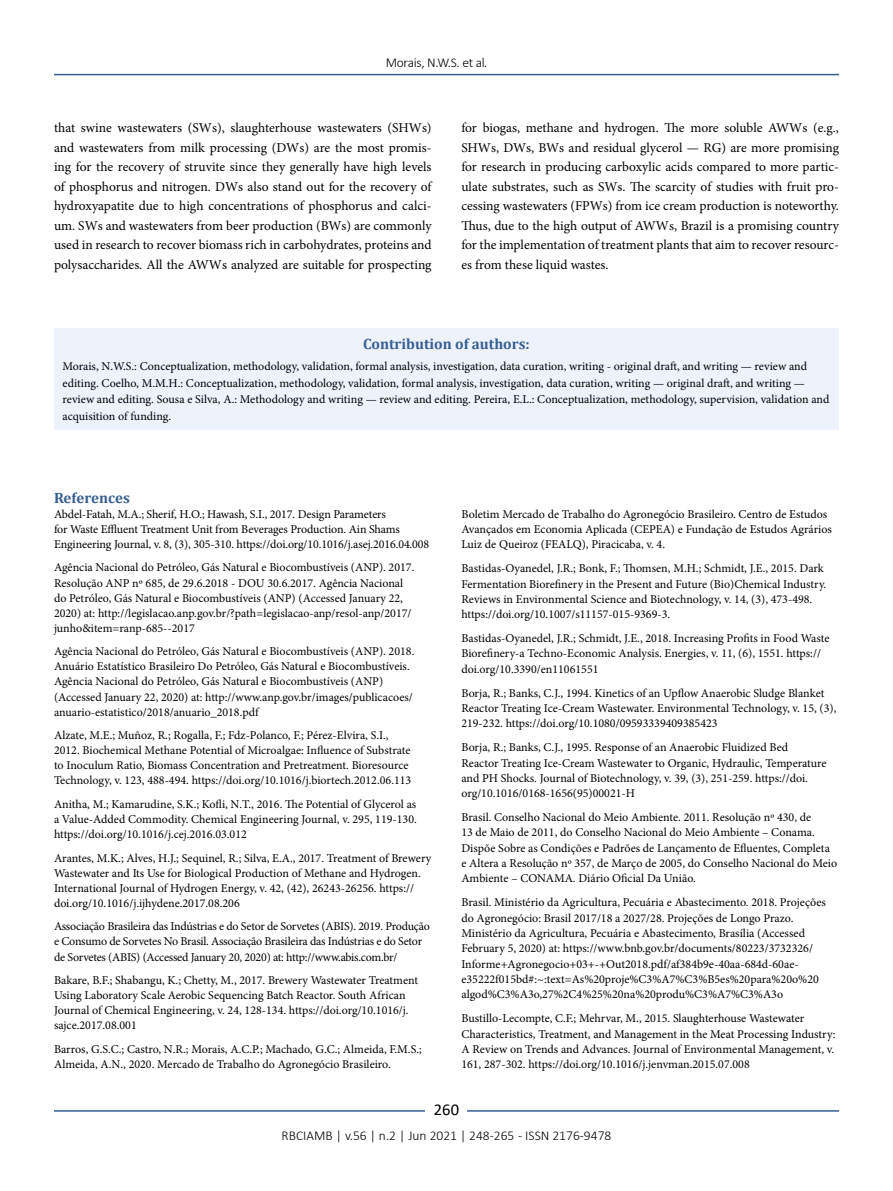
<style>
.page{position:relative;width:893px;height:1191px;background:#fff}
.page>*{position:absolute;margin:0;border:0;box-sizing:border-box;transform-origin:0 0}
.t1{font:16.5px "Calibri";color:#000}
.t2{font:700 15px "Cambria";color:#365f92}
.t3{font:13.5px/19.5px "Minion Pro";color:#000;text-align:justify}
.t4{font:300 13.5px "Calibri";color:#000}
.t5{font:300 13.5px "Calibri";letter-spacing:-.02em;color:#000}
.t6{font:12px/15.3px "Minion Pro";color:#000}
.t7{font:12px/15px "Minion Pro";letter-spacing:-.02em;color:#000}
.s1{font-style:italic}
</style>
<div class="page">
<hr style="left:54px;top:74px;width:785px;height:1px;background:#365f92">
<hr style="left:54px;top:1110px;width:785px;height:1px;background:#365f92">
<div style="left:426px;top:1096px;width:41px;height:26px;background:#fff"></div>
<div style="left:54px;top:328px;width:785px;height:101px;background:#eef2fb"></div>
<p class="t5" style="left:386px;top:54px;width:104px">Morais, N.W.S. et al<span class="s1">.</span></p>
<p class="t3" style="left:54px;top:118px;width:379px">that swine wastewaters (SWs), slaughterhouse wastewaters (SHWs) and wastewaters from milk processing (DWs) are the most promis&shy;ing for the recovery of struvite since they generally have high levels of phosphorus and nitrogen. DWs also stand out for the recovery of hydroxyapatite due to high concentrations of phosphorus and calci&shy;um. SWs and wastewaters from beer production (BWs) are commonly used in research to recover biomass rich in carbohydrates, proteins and polysaccharides. All the AWWs analyzed are suitable for prospecting</p>
<p class="t3" style="left:461px;top:118px;width:379px">for biogas, methane and hydrogen. The more soluble AWWs (e.g., SHWs, DWs, BWs and residual glycerol — RG) are more promising for research in producing carboxylic acids compared to more partic&shy;ulate substrates, such as SWs. The scarcity of studies with fruit pro&shy;cessing wastewaters (FPWs) from ice cream production is noteworthy.<br>Thus, due to the high output of AWWs, Brazil is a promising country for the implementation of treatment plants that aim to recover resourc&shy;es from these liquid wastes.</p>
<p class="t2" style="left:363px;top:334px;width:168px">Contribution of authors:</p>
<p class="t6" style="left:63px;top:358px;width:768px;line-height:16.5px">Morais, N.W.S.: Conceptualization, methodology, validation, formal analysis, investigation, data curation, writing - original draft, and writing — review and editing. Coelho, M.M.H.: Conceptualization, methodology, validation, formal analysis, investigation, data curation, writing — original draft, and writing — review and editing. Sousa e Silva, A.: Methodology and writing — review and editing. Pereira, E.L.: Conceptualization, methodology, supervision, validation and acquisition of funding.</p>
<p class="t2" style="left:54px;top:487px;width:77px">References</p>
<p class="t6" style="left:54px;top:506px;width:377px">Abdel-Fatah, M.A.; Sherif, H.O.; Hawash, S.I., 2017. Design Parameters<br>for Waste Effluent Treatment Unit from Beverages Production. Ain Shams<br>Engineering Journal, v. 8, (3), 305-310. https://doi.org/10.1016/j.asej.2016.04.008</p>
<p class="t6" style="left:54px;top:560px;width:362px">Agência Nacional do Petróleo, Gás Natural e Biocombustíveis (ANP). 2017.<br>Resolução ANP nº 685, de 29.6.2018 - DOU 30.6.2017. Agência Nacional do Petróleo, Gás Natural e Biocombustíveis (ANP) (Accessed January 22, 2020) at: http://legislacao.anp.gov.br/?path=legislacao-anp/resol-anp/2017/ junho&amp;item=ranp-685--2017</p>
<p class="t6" style="left:54px;top:644px;width:362px">Agência Nacional do Petróleo, Gás Natural e Biocombustíveis (ANP). 2018.<br>Anuário Estatístico Brasileiro Do Petróleo, Gás Natural e Biocombustíveis.<br>Agência Nacional do Petróleo, Gás Natural e Biocombustíveis (ANP) (Accessed January 22, 2020) at: http://www.anp.gov.br/images/publicacoes/ anuario-estatistico/2018/anuario_2018.pdf</p>
<p class="t6" style="left:54px;top:728px;width:359px">Alzate, M.E.; Muñoz, R.; Rogalla, F.; Fdz-Polanco, F.; Pérez-Elvira, S.I., 2012. Biochemical Methane Potential of Microalgae: Influence of Substrate to Inoculum Ratio, Biomass Concentration and Pretreatment. Bioresource Technology, v. 123, 488-494. https://doi.org/10.1016/j.biortech.2012.06.113</p>
<p class="t6" style="left:54px;top:796px;width:364px;text-align:justify">Anitha, M.; Kamarudine, S.K.; Kofli, N.T., 2016. The Potential of Glycerol as a Value-Added Commodity. Chemical Engineering Journal, v. 295, 119-130. https://doi.org/10.1016/j.cej.2016.03.012</p>
<p class="t6" style="left:54px;top:850px;width:379px">Arantes, M.K.; Alves, H.J.; Sequinel, R.; Silva, E.A., 2017. Treatment of Brewery Wastewater and Its Use for Biological Production of Methane and Hydrogen.<br>International Journal of Hydrogen Energy, v. 42, (42), 26243-26256. https:// doi.org/10.1016/j.ijhydene.2017.08.206</p>
<p class="t7" style="left:54px;top:919px;width:377px">Associação Brasileira das Indústrias e do Setor de Sorvetes (ABIS). 2019. Produção e Consumo de Sorvetes No Brasil. Associação Brasileira das Indústrias e do Setor de Sorvetes (ABIS) (Accessed January 20, 2020) at: http://www.abis.com.br/</p>
<p class="t6" style="left:54px;top:972px;width:366px">Bakare, B.F.; Shabangu, K.; Chetty, M., 2017. Brewery Wastewater Treatment Using Laboratory Scale Aerobic Sequencing Batch Reactor. South African Journal of Chemical Engineering, v. 24, 128-134. https://doi.org/10.1016/j. sajce.2017.08.001</p>
<p class="t6" style="left:54px;top:1041px;width:369px">Barros, G.S.C.; Castro, N.R.; Morais, A.C.P.; Machado, G.C.; Almeida, F.M.S.;<br>Almeida, A.N., 2020. Mercado de Trabalho do Agronegócio Brasileiro.</p>
<p class="t6" style="left:461px;top:506px;width:372px">Boletim Mercado de Trabalho do Agronegócio Brasileiro. Centro de Estudos<br>Avançados em Economia Aplicada (CEPEA) e Fundação de Estudos Agrários<br>Luiz de Queiroz (FEALQ), Piracicaba, v. 4.</p>
<p class="t6" style="left:461px;top:561px;width:366px">Bastidas-Oyanedel, J.R.; Bonk, F.; Thomsen, M.H.; Schmidt, J.E., 2015. Dark Fermentation Biorefinery in the Present and Future (Bio)Chemical Industry.<br>Reviews in Environmental Science and Biotechnology, v. 14, (3), 473-498. https://doi.org/10.1007/s11157-015-9369-3.</p>
<p class="t6" style="left:461px;top:630px;width:370px">Bastidas-Oyanedel, J.R.; Schmidt, J.E., 2018. Increasing Profits in Food Waste<br>Biorefinery-a Techno-Economic Analysis. Energies, v. 11, (6), 1551. https:// doi.org/10.3390/en11061551</p>
<p class="t6" style="left:461px;top:685px;width:377px">Borja, R.; Banks, C.J., 1994. Kinetics of an Upflow Anaerobic Sludge Blanket<br>Reactor Treating Ice-Cream Wastewater. Environmental Technology, v. 15, (3),<br>219-232. https://doi.org/10.1080/09593339409385423</p>
<p class="t6" style="left:461px;top:739px;width:367px">Borja, R.; Banks, C.J., 1995. Response of an Anaerobic Fluidized Bed Reactor Treating Ice-Cream Wastewater to Organic, Hydraulic, Temperature and PH Shocks. Journal of Biotechnology, v. 39, (3), 251-259. https://doi. org/10.1016/0168-1656(95)00021-H</p>
<p class="t6" style="left:461px;top:809px;width:377px">Brasil. Conselho Nacional do Meio Ambiente. 2011. Resolução nº 430, de<br>13 de Maio de 2011, do Conselho Nacional do Meio Ambiente – Conama.<br>Dispõe Sobre as Condições e Padrões de Lançamento de Efluentes, Completa e Altera a Resolução nº 357, de Março de 2005, do Conselho Nacional do Meio Ambiente – CONAMA. Diário Oficial Da União.</p>
<p class="t6" style="left:461px;top:895px;width:366px">Brasil. Ministério da Agricultura, Pecuária e Abastecimento. 2018. Projeções do Agronegócio: Brasil 2017/18 a 2027/28. Projeções de Longo Prazo.<br>Ministério da Agricultura, Pecuária e Abastecimento, Brasília (Accessed February 5, 2020) at: https://www.bnb.gov.br/documents/80223/3732326/ Informe+Agronegocio+03+-+Out2018.pdf/af384b9e-40aa-684d-60ae&shy;e35222f015bd#:~:text=As%20proje%C3%A7%C3%B5es%20para%20o%20 algod%C3%A3o,27%2C4%25%20na%20produ%C3%A7%C3%A3o</p>
<p class="t6" style="left:461px;top:1010px;width:376px">Bustillo-Lecompte, C.F.; Mehrvar, M., 2015. Slaughterhouse Wastewater Characteristics, Treatment, and Management in the Meat Processing Industry:<br>A Review on Trends and Advances. Journal of Environmental Management, v.<br>161, 287-302. https://doi.org/10.1016/j.jenvman.2015.07.008</p>
<h1 class="t1" style="left:434px;top:1098px;width:27px">260</h1>
<p class="t4" style="left:282px;top:1126px;width:331px">RBCIAMB | v.56 | n.2 | Jun 2021 | 248-265 - ISSN 2176-9478</p>
</div>
